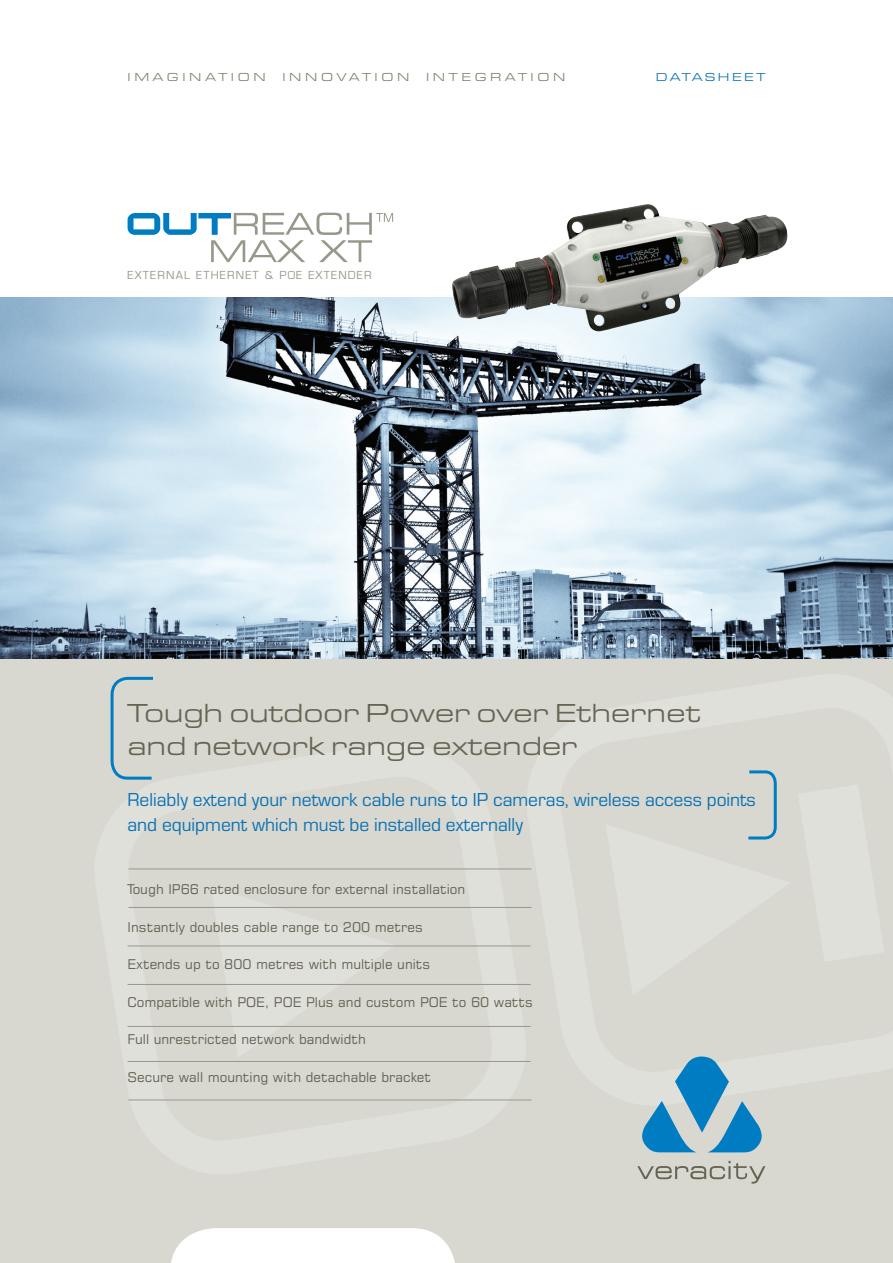
<style>
.page{position:relative;width:893px;height:1263px;background:#fff}
.page>*{position:absolute;margin:0;border:0;box-sizing:border-box;transform-origin:0 0}
.t1{font:27px/33px "Eurostile Ext";letter-spacing:-.01em;color:#676454}
.t2{font:19.5px/25.5px "Eurostile";color:#0c72b3}
.t3{font:13.5px "Square 721 BT";color:#676454}
.t4{font:12px "Eurostile Ext";letter-spacing:.3em;color:#82806e}
.t5{font:12px "Eurostile";letter-spacing:.1em;color:#98978b}
.t6{font:12px "Eurostile Ext";letter-spacing:.2em;color:#0c72b3}
</style>
<div class="page">
<div style="left:0;top:659px;width:893px;height:604px;background:#d8d8d0"></div>
<svg style="left:519px;top:669px;width:374px;height:444px;background:#dadad3"></svg>
<svg style="left:87px;top:736px;width:446px;height:445px;background:#dadad3"></svg>
<svg style="left:798px;top:784px;width:86px;height:178px;background:#ddddd7"></svg>
<img style="left:0;top:298px;width:893px;height:361px">
<svg style="left:640px;top:1056px;width:123px;height:96px;background:#7eb2cc"></svg>
<svg style="left:637px;top:1161px;width:128px;height:22px;background:#c1c0b6"></svg>
<img style="left:451px;top:204px;width:336px;height:127px">
<svg style="left:606px;top:769px;width:185px;height:226px;background:#d9dad3"></svg>
<hr style="left:128px;top:945px;width:403px;height:1px;background:#98978b">
<hr style="left:128px;top:868px;width:403px;height:1px;background:#98978b">
<hr style="left:128px;top:907px;width:403px;height:1px;background:#98978b">
<hr style="left:128px;top:984px;width:403px;height:1px;background:#98978b">
<hr style="left:128px;top:1026px;width:403px;height:1px;background:#98978b">
<hr style="left:128px;top:1099px;width:403px;height:1px;background:#98978b">
<hr style="left:128px;top:1061px;width:403px;height:1px;background:#98978b">
<svg style="left:109px;top:675px;width:47px;height:106px;background:#c2cece"></svg>
<svg style="left:128px;top:213px;width:265px;height:49px"></svg>
<p class="t4" style="left:128px;top:71px;width:140px">IMaGINATION</p>
<p class="t4" style="left:282px;top:71px;width:128px">INNOVATION</p>
<p class="t4" style="left:426px;top:71px;width:141px">INTEGRATION</p>
<p class="t6" style="left:656px;top:71px;width:88px">datasheet</p>
<p class="t5" style="left:128px;top:269px;width:244px">EXTERNAL ETHERN ET &amp; POE EXTENDER</p>
<h1 class="t1" style="left:128px;top:697px;width:575px">Tough outdoor Power over Ethernet and network range extender</h1>
<h2 class="t2" style="left:128px;top:787px;width:630px">Reliably extend your network cable runs to IP cameras, wireless access points and equipment which must be installed externally</h2>
<p class="t3" style="left:128px;top:881px;width:339px">Tough IP66 rated enclosure for external installation</p>
<p class="t3" style="left:128px;top:918px;width:297px">Instantly doubles cable range to 200 metres</p>
<p class="t3" style="left:128px;top:956px;width:304px">Extends up to 800 metres with multiple units</p>
<p class="t3" style="left:128px;top:993px;width:407px">Compatible with POE, POE Plus and custom POE to 60 watts</p>
<p class="t3" style="left:128px;top:1031px;width:240px">Full unrestricted network bandwidth</p>
<p class="t3" style="left:128px;top:1068px;width:305px">Secure wall mounting with detachable bracket</p>
</div>
